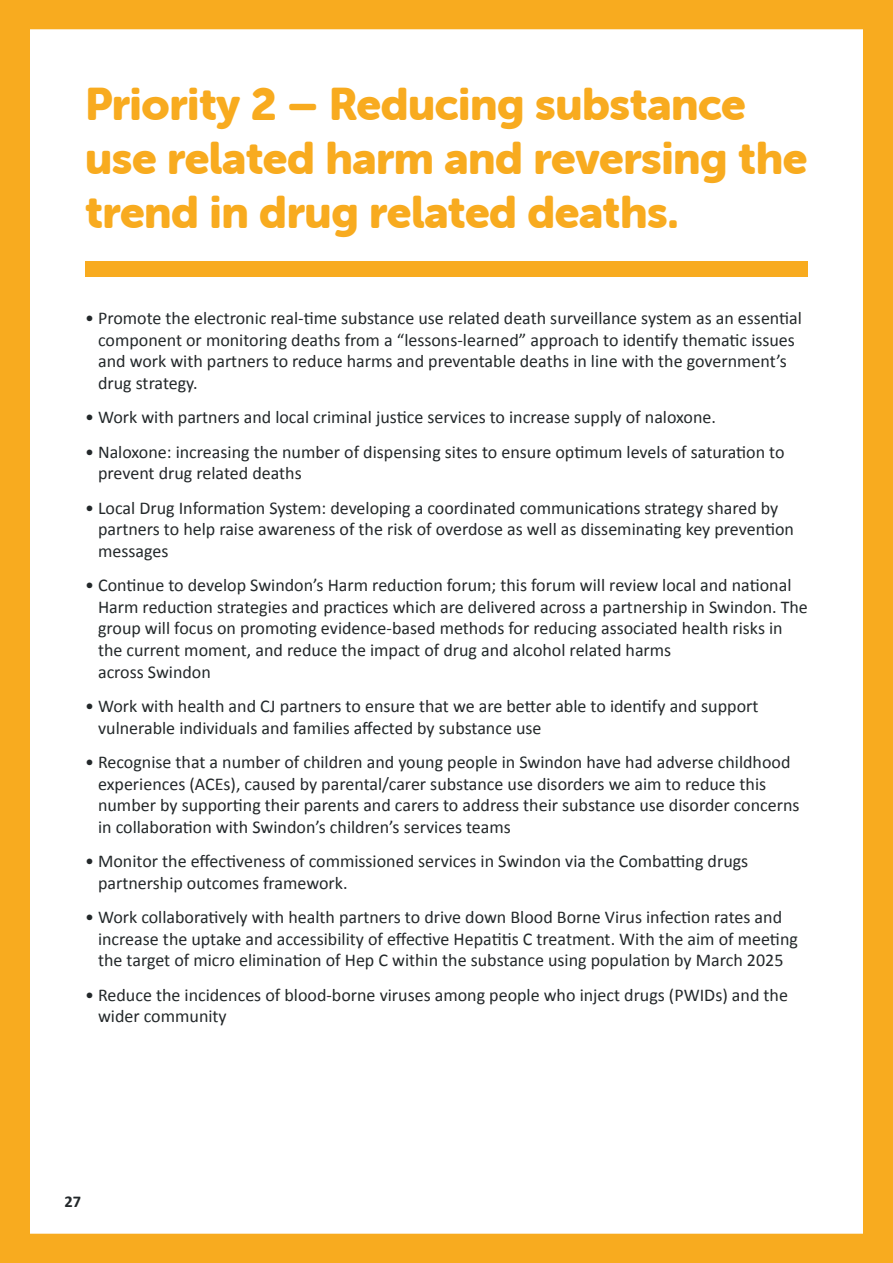
<style>
.page{position:relative;width:893px;height:1263px;background:#fff}
.page>*{position:absolute;margin:0;border:0;box-sizing:border-box;transform-origin:0 0}
.t1{font:45px/54px "Museo Sans Rounded 900";letter-spacing:-.01em;color:#f8ab1f}
.t2{font:18px/21.6px "Calibri";color:#23282a}
.t3{font:700 16.5px "Calibri";color:#23282a}
</style>
<div class="page">
<div style="left:0;top:0;width:893px;height:1263px;border:30px solid #f8ab1f"></div>
<div style="left:85px;top:261px;width:723px;height:16px;background:#f8ab1f"></div>
<h1 class="t1" style="left:85px;top:77px;width:724px">Priority 2 – Reducing substance use related harm and reversing the trend in drug related deaths.</h1>
<p class="t2" style="left:98px;top:307px;width:705px;text-indent:-13px">• Promote the electronic real-time substance use related death surveillance system as an essential component or monitoring deaths from a “lessons-learned” approach to identify thematic issues and work with partners to reduce harms and preventable deaths in line with the government’s drug strategy.</p>
<p class="t2" style="left:85px;top:407px;width:632px">• Work with partners and local criminal justice services to increase supply of naloxone.</p>
<p class="t2" style="left:98px;top:441px;width:688px;text-indent:-13px">• Naloxone: increasing the number of dispensing sites to ensure optimum levels of saturation to prevent drug related deaths</p>
<p class="t2" style="left:98px;top:497px;width:697px;text-indent:-13px">• Local Drug Information System: developing a coordinated communications strategy shared by partners to help raise awareness of the risk of overdose as well as disseminating key prevention messages</p>
<p class="t2" style="left:98px;top:574px;width:711px;text-indent:-13px">• Continue to develop Swindon’s Harm reduction forum; this forum will review local and national Harm reduction strategies and practices which are delivered across a partnership in Swindon. The group will focus on promoting evidence-based methods for reducing associated health risks in the current moment, and reduce the impact of drug and alcohol related harms<br>across Swindon</p>
<p class="t2" style="left:98px;top:695px;width:662px;text-indent:-13px">• Work with health and CJ partners to ensure that we are better able to identify and support vulnerable individuals and families affected by substance use</p>
<p class="t2" style="left:98px;top:751px;width:703px;text-indent:-13px">• Recognise that a number of children and young people in Swindon have had adverse childhood experiences (ACEs), caused by parental/carer substance use disorders we aim to reduce this number by supporting their parents and carers to address their substance use disorder concerns in collaboration with Swindon’s children’s services teams</p>
<p class="t2" style="left:98px;top:850px;width:652px;text-indent:-13px">• Monitor the effectiveness of commissioned services in Swindon via the Combatting drugs partnership outcomes framework.</p>
<p class="t2" style="left:98px;top:906px;width:701px;text-indent:-13px">• Work collaboratively with health partners to drive down Blood Borne Virus infection rates and increase the uptake and accessibility of effective Hepatitis C treatment. With the aim of meeting the target of micro elimination of Hep C within the substance using population by March 2025</p>
<p class="t2" style="left:98px;top:984px;width:691px;text-indent:-13px">• Reduce the incidences of blood-borne viruses among people who inject drugs (PWIDs) and the wider community</p>
<p class="t3" style="left:64px;top:1191px;width:18px">27</p>
</div>
